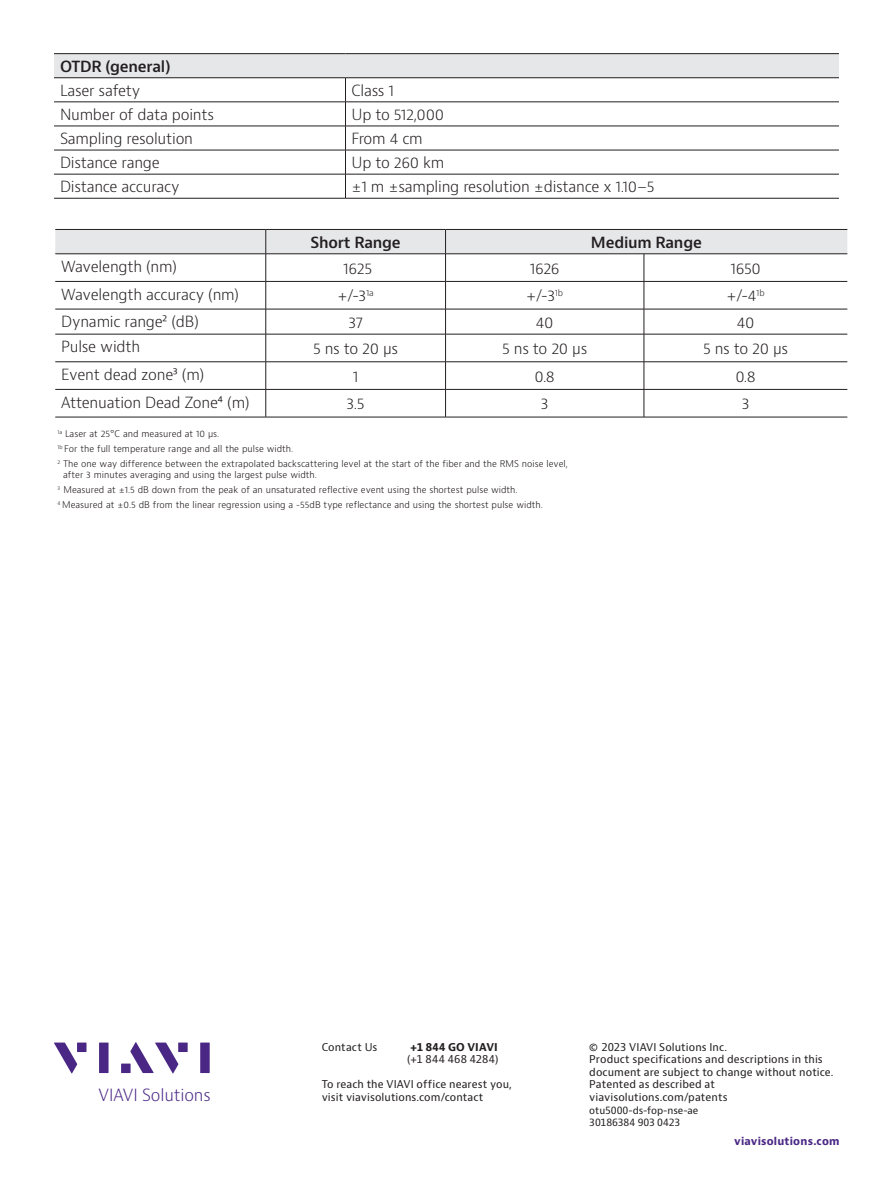
<style>
.page{position:relative;width:893px;height:1191px;background:#fff}
.page>*{position:absolute;margin:0;border:0;box-sizing:border-box;transform-origin:0 0}
.t1{font:300 16.35px "Bernino Sans";letter-spacing:-.01em;color:#4a2785}
.Table_Copy{font:300 15px "Bernino Sans";letter-spacing:-.015em;color:#231f20}
.TH{font:600 15px "Bernino Sans";letter-spacing:-.015em;color:#231f20}
.t2{font:10.5px/12.6px "Bernino Sans";letter-spacing:.01em;color:#231f20}
.t3{font:700 10.5px "Bernino Sans";letter-spacing:.02em;color:#4a2785}
.t4{font:700 10.5px "Bernino Sans";letter-spacing:.015em;color:#231f20}
.t5{font:9.75px/12.6px "Bernino Sans";letter-spacing:-.01em;color:#231f20}
.Notes_Footnotes_Numb{font:300 9px/10.8px "Bernino Sans";color:#110a0c}
</style>
<div class="page">
<svg style="left:54px;top:1042px;width:23px;height:31px"></svg>
<div style="left:77px;top:1042px;width:10px;height:10px;background:#4a2785"></div>
<div style="left:99px;top:1042px;width:10px;height:31px;background:#4a2785"></div>
<div style="left:178px;top:1042px;width:10px;height:10px;background:#4a2785"></div>
<div style="left:200px;top:1042px;width:10px;height:31px;background:#4a2785"></div>
<svg style="left:130px;top:1042px;width:48px;height:31px"></svg>
<div style="left:121px;top:1063px;width:10px;height:10px;background:#4a2785"></div>
<div style="left:54px;top:54px;width:785px;height:24px;background:#e6e7e9"></div>
<hr style="left:54px;top:77px;width:291px;height:1px;background:#231f20">
<hr style="left:345px;top:77px;width:494px;height:1px;background:#231f20">
<svg style="left:345px;top:78px;width:1px;height:120px"></svg>
<hr style="left:54px;top:198px;width:291px;height:1px;background:#231f20">
<hr style="left:345px;top:198px;width:494px;height:1px;background:#231f20">
<hr style="left:54px;top:53px;width:291px;height:1px;background:#231f20">
<hr style="left:345px;top:53px;width:494px;height:1px;background:#231f20">
<hr style="left:54px;top:102px;width:291px;height:1px;background:#231f20">
<hr style="left:345px;top:102px;width:494px;height:1px;background:#231f20">
<hr style="left:54px;top:126px;width:291px;height:1px;background:#231f20">
<hr style="left:345px;top:126px;width:494px;height:1px;background:#231f20">
<hr style="left:54px;top:150px;width:291px;height:1px;background:#231f20">
<hr style="left:345px;top:150px;width:494px;height:1px;background:#231f20">
<hr style="left:54px;top:174px;width:291px;height:1px;background:#231f20">
<hr style="left:345px;top:174px;width:494px;height:1px;background:#231f20">
<svg style="left:55px;top:229px;width:792px;height:188px"></svg>
<hr style="left:55px;top:417px;width:211px;height:1px;background:#231f20">
<hr style="left:266px;top:417px;width:180px;height:1px;background:#231f20">
<hr style="left:446px;top:417px;width:198px;height:1px;background:#231f20">
<hr style="left:644px;top:417px;width:203px;height:1px;background:#231f20">
<p class="TH" style="left:60px;top:57px;width:112px">OTDR (general)</p>
<p class="Table_Copy" style="left:60px;top:80px;width:82px">Laser safety</p>
<p class="Table_Copy" style="left:351px;top:80px;width:44px">Class 1</p>
<p class="Table_Copy" style="left:60px;top:105px;width:156px">Number of data points</p>
<p class="Table_Copy" style="left:351px;top:105px;width:94px">Up to 512,000</p>
<p class="Table_Copy" style="left:60px;top:129px;width:135px">Sampling resolution</p>
<p class="Table_Copy" style="left:351px;top:129px;width:73px">From 4 cm</p>
<p class="Table_Copy" style="left:60px;top:153px;width:101px">Distance range</p>
<p class="Table_Copy" style="left:351px;top:153px;width:94px">Up to 260 km</p>
<p class="Table_Copy" style="left:60px;top:177px;width:121px">Distance accuracy</p>
<p class="Table_Copy" style="left:351px;top:177px;width:305px">±1 m ±sampling resolution ±distance x 1.10–5</p>
<p class="TH" style="left:310px;top:232px;width:92px">Short Range</p>
<p class="TH" style="left:591px;top:232px;width:112px">Medium Range</p>
<p class="Table_Copy" style="left:61px;top:256px;width:117px">Wavelength (nm)</p>
<p class="Table_Copy" style="left:343px;top:258px;width:31px">1625</p>
<p class="Table_Copy" style="left:530px;top:258px;width:31px">1626</p>
<p class="Table_Copy" style="left:730px;top:258px;width:32px">1650</p>
<p class="Table_Copy" style="left:61px;top:284px;width:179px">Wavelength accuracy (nm)</p>
<p class="Table_Copy" style="left:338px;top:286px;width:38px">+/-3<sup>1a</sup></p>
<p class="Table_Copy" style="left:526px;top:286px;width:38px">+/-3<sup>1b</sup></p>
<p class="Table_Copy" style="left:727px;top:286px;width:40px">+/-4<sup>1b</sup></p>
<p class="Table_Copy" style="left:61px;top:312px;width:139px">Dynamic range² (dB)</p>
<p class="Table_Copy" style="left:348px;top:312px;width:16px">37</p>
<p class="Table_Copy" style="left:536px;top:312px;width:19px">40</p>
<p class="Table_Copy" style="left:737px;top:312px;width:19px">40</p>
<p class="Table_Copy" style="left:61px;top:337px;width:80px">Pulse width</p>
<p class="Table_Copy" style="left:313px;top:339px;width:87px">5 ns to 20 μs</p>
<p class="Table_Copy" style="left:502px;top:339px;width:87px">5 ns to 20 μs</p>
<p class="Table_Copy" style="left:703px;top:339px;width:87px">5 ns to 20 μs</p>
<p class="Table_Copy" style="left:61px;top:364px;width:144px">Event dead zone³ (m)</p>
<p class="Table_Copy" style="left:353px;top:366px;width:7px">1</p>
<p class="Table_Copy" style="left:534px;top:366px;width:22px">0.8</p>
<p class="Table_Copy" style="left:735px;top:366px;width:22px">0.8</p>
<p class="Table_Copy" style="left:61px;top:392px;width:190px">Attenuation Dead Zone⁴ (m)</p>
<p class="Table_Copy" style="left:347px;top:394px;width:20px">3.5</p>
<p class="Table_Copy" style="left:541px;top:394px;width:9px">3</p>
<p class="Table_Copy" style="left:742px;top:394px;width:9px">3</p>
<p class="Notes_Footnotes_Numb" style="left:57px;top:428px;width:163px"><sup>1a</sup> Laser at 25°C and measured at 10 µs.</p>
<p class="Notes_Footnotes_Numb" style="left:57px;top:443px;width:237px"><sup>1b</sup> For the full temperature range and all the pulse width.</p>
<p class="Notes_Footnotes_Numb" style="left:63px;top:458px;width:506px;text-indent:-6px"><sup>2</sup> The one way difference between the extrapolated backscattering level at the start of the fiber and the RMS noise level, after 3 minutes averaging and using the largest pulse width.</p>
<p class="Notes_Footnotes_Numb" style="left:57px;top:484px;width:462px"><sup>3</sup> Measured at ±1.5 dB down from the peak of an unsaturated reflective event using the shortest pulse width.</p>
<p class="Notes_Footnotes_Numb" style="left:57px;top:499px;width:487px"><sup>4</sup> Measured at ±0.5 dB from the linear regression using a -55dB type reflectance and using the shortest pulse width.</p>
<h1 class="t1" style="left:99px;top:1084px;width:114px">VIAVI Solutions</h1>
<p class="t2" style="left:322px;top:1040px;width:57px">Contact Us</p>
<p class="t4" style="left:410px;top:1040px;width:89px">+1 844 GO VIAVI</p>
<p class="t2" style="left:407px;top:1053px;width:93px">(+1 844 468 4284)</p>
<p class="t2" style="left:322px;top:1078px;width:192px">To reach the VIAVI office nearest you, visit viavisolutions.com/contact</p>
<p class="t2" style="left:589px;top:1040px;width:246px">© 2023 VIAVI Solutions Inc.<br>Product specifications and descriptions in this document are subject to change without notice.<br>Patented as described at viavisolutions.com/patents</p>
<p class="t5" style="left:589px;top:1104px;width:111px">otu5000-ds-fop-nse-ae<br>30186384 903 0423</p>
<p class="t3" style="left:734px;top:1134px;width:107px">viavisolutions.com</p>
</div>
